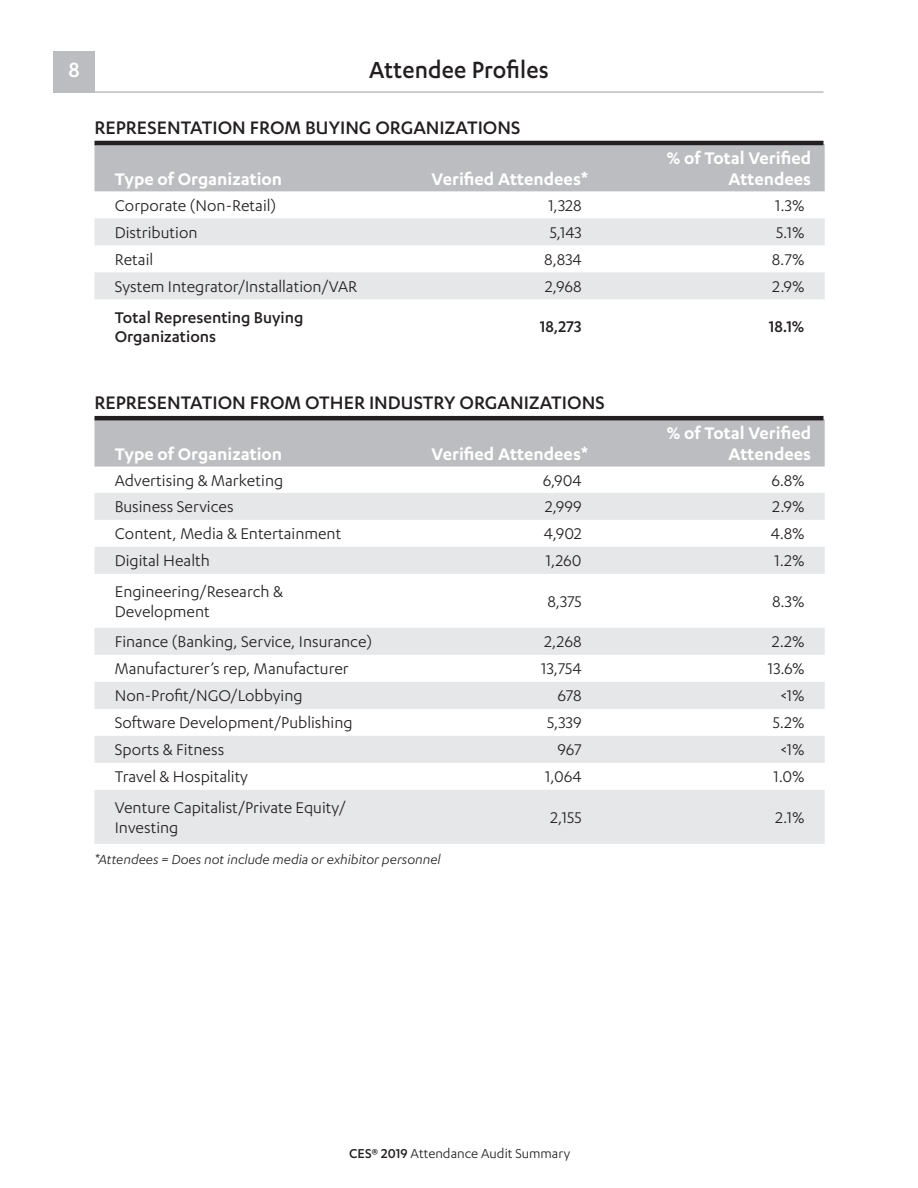
<style>
.page{position:relative;width:918px;height:1188px;background:#fff}
.page>*{position:absolute;margin:0;border:0;box-sizing:border-box;transform-origin:0 0}
.t1{font:500 27px "Karbon";letter-spacing:.005em;color:#231f20;scale:.95 1}
.t2{font:500 24px "Karbon";color:#fff}
.t3{font:500 21px "Karbon";color:#231f20}
.t4{font:600 19.5px/21px "Karbon";color:#fff;text-align:right}
.t5{font:18px/19.5px "Karbon";color:#231f20}
.t6{font:500 18px/19.5px "Karbon";color:#231f20}
.t7{font:italic 15px "Karbon";color:#231f20}
.t8{font:15px "Karbon";color:#231f20}
.s1{font-weight:500}
</style>
<div class="page">
<hr style="left:94px;top:91px;width:730px;height:2px;background:#bcbdc0">
<div style="left:53px;top:52px;width:41px;height:41px;background:#bcbdc0"></div>
<div style="left:94px;top:144px;width:731px;height:47px;background:#bcbdc0"></div>
<div style="left:94px;top:218px;width:731px;height:27px;background:#e6e7e9"></div>
<div style="left:94px;top:272px;width:731px;height:27px;background:#e6e7e9"></div>
<div style="left:94px;top:419px;width:731px;height:48px;background:#bcbdc0"></div>
<div style="left:94px;top:493px;width:731px;height:27px;background:#e6e7e9"></div>
<svg style="left:94px;top:547px;width:731px;height:297px;fill:#e6e7e9"></svg>
<hr style="left:94px;top:141px;width:730px;height:4px;background:#231f20">
<hr style="left:94px;top:416px;width:730px;height:4px;background:#231f20">
<h2 class="t2" style="left:68px;top:57px;width:13px">8</h2>
<h1 class="t1" style="left:369px;top:55px;width:191px">Attendee Profiles</h1>
<p class="t3" style="left:94px;top:116px;width:427px">REPRESENTATION FROM BUYING ORGANIZATIONS</p>
<p class="t4" style="left:115px;top:168px;width:169px">Type of Organization</p>
<p class="t4" style="left:432px;top:168px;width:158px">Verified Attendees*</p>
<p class="t4" style="left:667px;top:147px;width:146px">% of Total Verified<br>Attendees</p>
<p class="t5" style="left:115px;top:195px;width:163px">Corporate (Non-Retail)</p>
<p class="t5" style="left:548px;top:195px;width:35px">1,328</p>
<p class="t5" style="left:775px;top:195px;width:31px">1.3%</p>
<p class="t5" style="left:115px;top:222px;width:84px">Distribution</p>
<p class="t5" style="left:550px;top:222px;width:33px">5,143</p>
<p class="t5" style="left:776px;top:222px;width:30px">5.1%</p>
<p class="t5" style="left:115px;top:249px;width:40px">Retail</p>
<p class="t5" style="left:544px;top:249px;width:39px">8,834</p>
<p class="t5" style="left:772px;top:249px;width:34px">8.7%</p>
<p class="t5" style="left:115px;top:276px;width:244px">System Integrator/Installation/VAR</p>
<p class="t5" style="left:545px;top:276px;width:38px">2,968</p>
<p class="t5" style="left:773px;top:276px;width:33px">2.9%</p>
<p class="t6" style="left:115px;top:307px;width:190px">Total Representing Buying<br>Organizations</p>
<p class="t6" style="left:540px;top:317px;width:43px">18,273</p>
<p class="t6" style="left:769px;top:317px;width:37px">18.1%</p>
<p class="t3" style="left:94px;top:391px;width:512px">REPRESENTATION FROM OTHER INDUSTRY ORGANIZATIONS</p>
<p class="t4" style="left:115px;top:443px;width:169px">Type of Organization</p>
<p class="t4" style="left:432px;top:443px;width:158px">Verified Attendees*</p>
<p class="t4" style="left:667px;top:422px;width:146px">% of Total Verified<br>Attendees</p>
<p class="t5" style="left:115px;top:470px;width:170px">Advertising &amp; Marketing</p>
<p class="t5" style="left:543px;top:470px;width:40px">6,904</p>
<p class="t5" style="left:772px;top:470px;width:34px">6.8%</p>
<p class="t5" style="left:115px;top:497px;width:121px">Business Services</p>
<p class="t5" style="left:545px;top:497px;width:38px">2,999</p>
<p class="t5" style="left:773px;top:497px;width:33px">2.9%</p>
<p class="t5" style="left:115px;top:524px;width:228px">Content, Media &amp; Entertainment</p>
<p class="t5" style="left:544px;top:524px;width:39px">4,902</p>
<p class="t5" style="left:771px;top:524px;width:35px">4.8%</p>
<p class="t5" style="left:115px;top:551px;width:97px">Digital Health</p>
<p class="t5" style="left:546px;top:551px;width:37px">1,260</p>
<p class="t5" style="left:774px;top:551px;width:31px">1.2%</p>
<p class="t5" style="left:115px;top:582px;width:170px">Engineering/Research &amp;<br>Development</p>
<p class="t5" style="left:547px;top:591px;width:36px">8,375</p>
<p class="t5" style="left:772px;top:591px;width:34px">8.3%</p>
<p class="t5" style="left:115px;top:632px;width:259px">Finance (Banking, Service, Insurance)</p>
<p class="t5" style="left:545px;top:632px;width:39px">2,268</p>
<p class="t5" style="left:772px;top:632px;width:34px">2.2%</p>
<p class="t5" style="left:115px;top:659px;width:236px">Manufacturer’s rep, Manufacturer</p>
<p class="t5" style="left:541px;top:659px;width:42px">13,754</p>
<p class="t5" style="left:768px;top:659px;width:38px">13.6%</p>
<p class="t5" style="left:115px;top:686px;width:189px">Non-Profit/NGO/Lobbying</p>
<p class="t5" style="left:557px;top:686px;width:26px">678</p>
<p class="t5" style="left:781px;top:686px;width:25px">&lt;1%</p>
<p class="t5" style="left:115px;top:713px;width:239px">Software Development/Publishing</p>
<p class="t5" style="left:547px;top:713px;width:36px">5,339</p>
<p class="t5" style="left:773px;top:713px;width:33px">5.2%</p>
<p class="t5" style="left:115px;top:740px;width:111px">Sports &amp; Fitness</p>
<p class="t5" style="left:557px;top:740px;width:26px">967</p>
<p class="t5" style="left:781px;top:740px;width:25px">&lt;1%</p>
<p class="t5" style="left:115px;top:767px;width:135px">Travel &amp; Hospitality</p>
<p class="t5" style="left:545px;top:767px;width:38px">1,064</p>
<p class="t5" style="left:773px;top:767px;width:33px">1.0%</p>
<p class="t5" style="left:115px;top:797px;width:233px">Venture Capitalist/Private Equity/<br>Investing</p>
<p class="t5" style="left:551px;top:807px;width:33px">2,155</p>
<p class="t5" style="left:775px;top:807px;width:30px">2.1%</p>
<p class="t7" style="left:94px;top:852px;width:348px">*Attendees = Does not include media or exhibitor personnel</p>
<p class="t8" style="left:349px;top:1145px;width:222px"><span class="s1">CES® 2019</span> Attendance Audit Summary</p>
</div>
